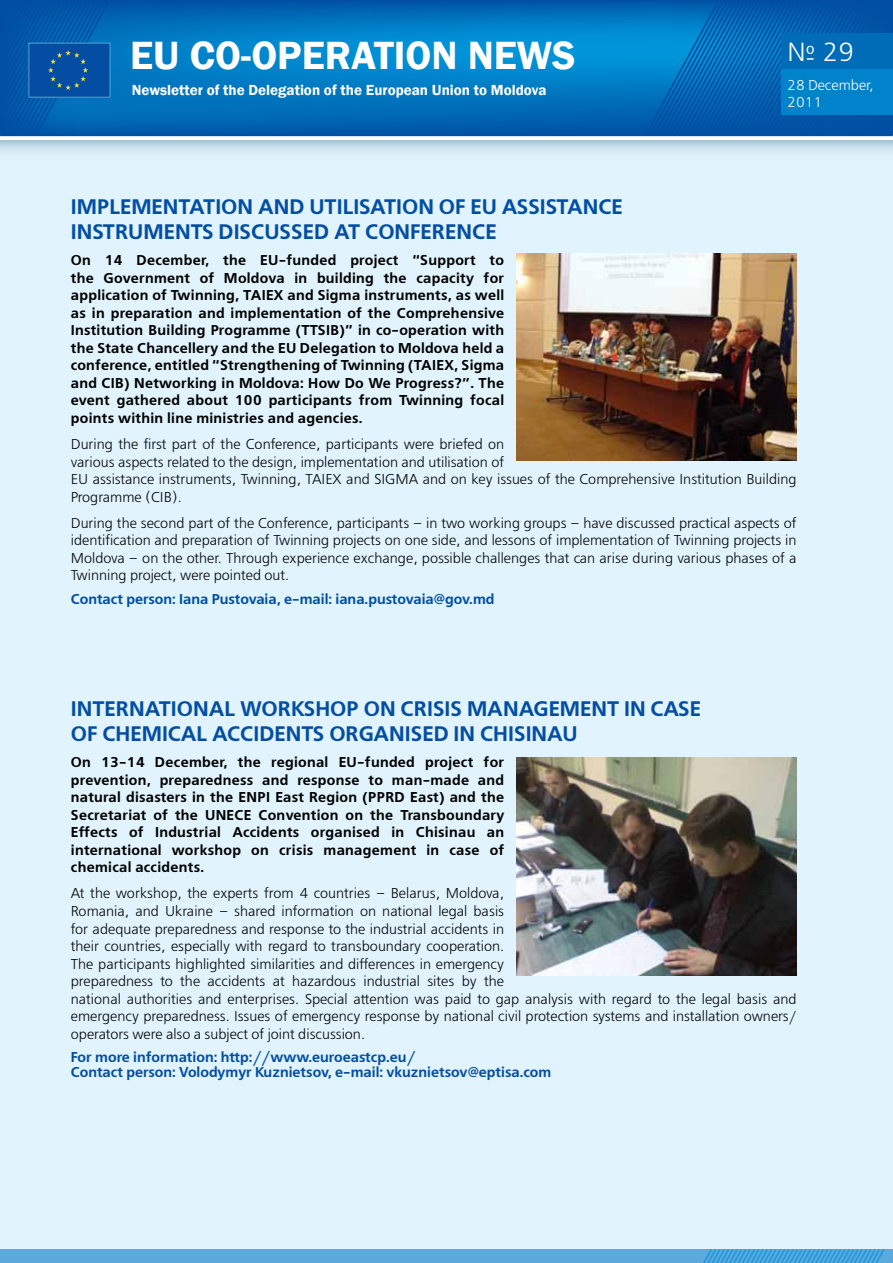
<style>
.page{position:relative;width:893px;height:1263px;background:#fff}
.page>*{position:absolute;margin:0;border:0;box-sizing:border-box;transform-origin:0 0}
.t1{font:600 40.5px "Franklin Gothic";color:#fff}
.t2{font:26.1px "Free Set C";color:#fff}
.t3{font:700 21px/25.2px "Free Set C";color:#034ea2}
.t4{font:600 15px "Franklin Gothic";color:#fff}
.t5{font:14.25px/17.5px "Free Set C";color:#000}
.t6{font:700 14.25px/17.5px "Free Set C";letter-spacing:.02em;color:#000;text-align:justify}
.t7{font:700 14.25px/15px "Free Set C";color:#034ea2}
.t8{font:14.25px/17.1px "Free Set C";color:#fff}
</style>
<div class="page">
<div style="left:0;top:141px;width:893px;height:1122px;background:#e1f4fd"></div>
<div style="left:0;top:1249px;width:893px;height:14px;background:#5da9dd"></div>
<svg style="left:0;top:141px;width:893px;height:11px"></svg>
<img style="left:110px;top:1px;width:783px;height:134px">
<svg style="left:644px;top:0;width:248px;height:136px;background:#0063b2"></svg>
<svg style="left:703px;top:1249px;width:182px;height:14px"></svg>
<div style="left:781px;top:33px;width:112px;height:82px;background:#0083ca"></div>
<div style="left:781px;top:33px;width:112px;height:36px;background:#006cb7"></div>
<svg style="left:0;top:0;width:110px;height:136px;background:#0459a7"></svg>
<img style="left:517px;top:253px;width:280px;height:208px">
<img style="left:517px;top:758px;width:280px;height:218px">
<h1 class="t1" style="left:130px;top:31px;width:447px">EU Co-operation News</h1>
<p class="t4" style="left:132px;top:81px;width:416px">Newsletter of the Delegation of the European Union to Moldova</p>
<h2 class="t2" style="left:787px;top:37px;width:69px">№ 29</h2>
<p class="t8" style="left:787px;top:76px;width:88px">28 December,<br>2011</p>
<h3 class="t3" style="left:71px;top:194px;width:553px">IMPLEMENTATION AND UTILISATION OF EU ASSISTANCE<br>INSTRUMENTS DISCUSSED AT CONFERENCE</h3>
<p class="t6" style="left:71px;top:252px;width:435px">On 14 December, the EU-funded project “Support to the Government of Moldova in building the capacity for application of Twinning, TAIEX and Sigma instruments, as well as in preparation and implementation of the Comprehensive Institution Building Programme (TTSIB)” in co-operation with the State Chancellery and the EU Delegation to Moldova held a conference, entitled “Strengthening of Twinning (TAIEX, Sigma and CIB) Networking in Moldova: How Do We Progress?”. The event gathered about 100 participants from Twinning focal points within line ministries and agencies.</p>
<p class="t5" style="left:71px;top:436px;width:727px">During the first part of the Conference, participants were briefed on<br>various aspects related to the design, implementation and utilisation of<br>EU assistance instruments, Twinning, TAIEX and SIGMA and on key issues of the Comprehensive Institution Building Programme (CIB).</p>
<p class="t5" style="left:71px;top:514px;width:727px;text-align:justify">During the second part of the Conference, participants – in two working groups – have discussed practical aspects of identification and preparation of Twinning projects on one side, and lessons of implementation of Twinning projects in Moldova – on the other. Through experience exchange, possible challenges that can arise during various phases of a Twinning project, were pointed out.</p>
<p class="t7" style="left:71px;top:592px;width:425px">Contact person: Iana Pustovaia, e-mail: iana.pustovaia@gov.md</p>
<h3 class="t3" style="left:71px;top:696px;width:632px">INTERNATIONAL WORKSHOP ON CRISIS MANAGEMENT IN CASE<br>OF CHEMICAL ACCIDENTS ORGANISED IN CHISINAU</h3>
<p class="t6" style="left:71px;top:754px;width:435px">On 13-14 December, the regional EU-funded project for prevention, preparedness and response to man-made and natural disasters in the ENPI East Region (PPRD East) and the Secretariat of the UNECE Convention on the Transboundary Effects of Industrial Accidents organised in Chisinau an international workshop on crisis management in case of chemical accidents.</p>
<p class="t5" style="left:71px;top:885px;width:727px">At the workshop, the experts from 4 countries – Belarus, Moldova,<br>Romania, and Ukraine – shared information on national legal basis<br>for adequate preparedness and response to the industrial accidents in<br>their countries, especially with regard to transboundary cooperation.<br>The participants highlighted similarities and differences in emergency<br>preparedness to the accidents at hazardous industrial sites by the<br>national authorities and enterprises. Special attention was paid to gap analysis with regard to the legal basis and emergency preparedness. Issues of emergency response by national civil protection systems and installation owners/ operators were also a subject of joint discussion.</p>
<p class="t7" style="left:71px;top:1050px;width:482px">For more information: http://www.euroeastcp.eu/<br>Contact person: Volodymyr Kuznietsov, e-mail: vkuznietsov@eptisa.com</p>
</div>
